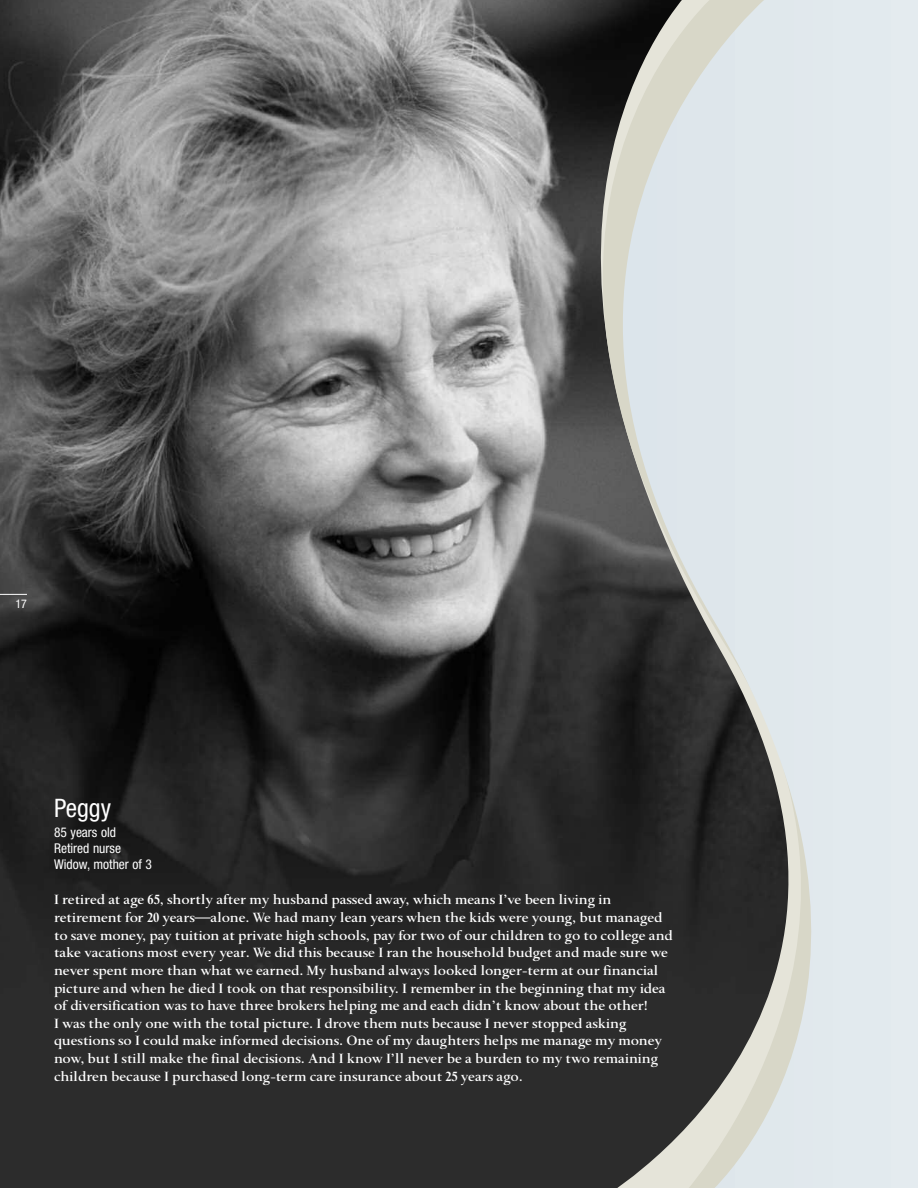
<style>
.page{position:relative;width:918px;height:1188px;background:#fff}
.page>*{position:absolute;margin:0;border:0;box-sizing:border-box;transform-origin:0 0}
.t1{font:condensed 25.5px "Helvetica Neue";color:#fff}
.t2{font:600 15.75px/17.5px "Spectrum";letter-spacing:-.01em;color:#fff}
.t3{font:condensed 13.5px/15.8px "Helvetica Neue";color:#fff}
.t4{font:condensed 12px "Helvetica Neue";color:#fff}
</style>
<div class="page">
<img style="left:0;top:0;width:595px;height:1188px">
<svg style="left:595px;top:0;width:323px;height:1188px;background:#a7acad"></svg>
<svg style="left:0;top:594px;width:27px;height:1px"></svg>
<p class="t4" style="left:15px;top:599px;width:13px">17</p>
<h1 class="t1" style="left:54px;top:799px;width:59px">Peggy</h1>
<p class="t3" style="left:54px;top:826px;width:100px">85 years old<br>Retired nurse<br>Widow, mother of 3</p>
<p class="t2" style="left:54px;top:893px;width:620px">I retired at age 65, shortly after my husband passed away, which means I’ve been living in retirement for 20 years—alone. We had many lean years when the kids were young, but managed to save money, pay tuition at private high schools, pay for two of our children to go to college and take vacations most every year. We did this because I ran the household budget and made sure we never spent more than what we earned. My husband always looked longer-term at our financial picture and when he died I took on that responsibility. I remember in the beginning that my idea of diversification was to have three brokers helping me and each didn’t know about the other!<br>I was the only one with the total picture. I drove them nuts because I never stopped asking questions so I could make informed decisions. One of my daughters helps me manage my money now, but I still make the final decisions. And I know I’ll never be a burden to my two remaining children because I purchased long-term care insurance about 25 years ago.</p>
</div>
